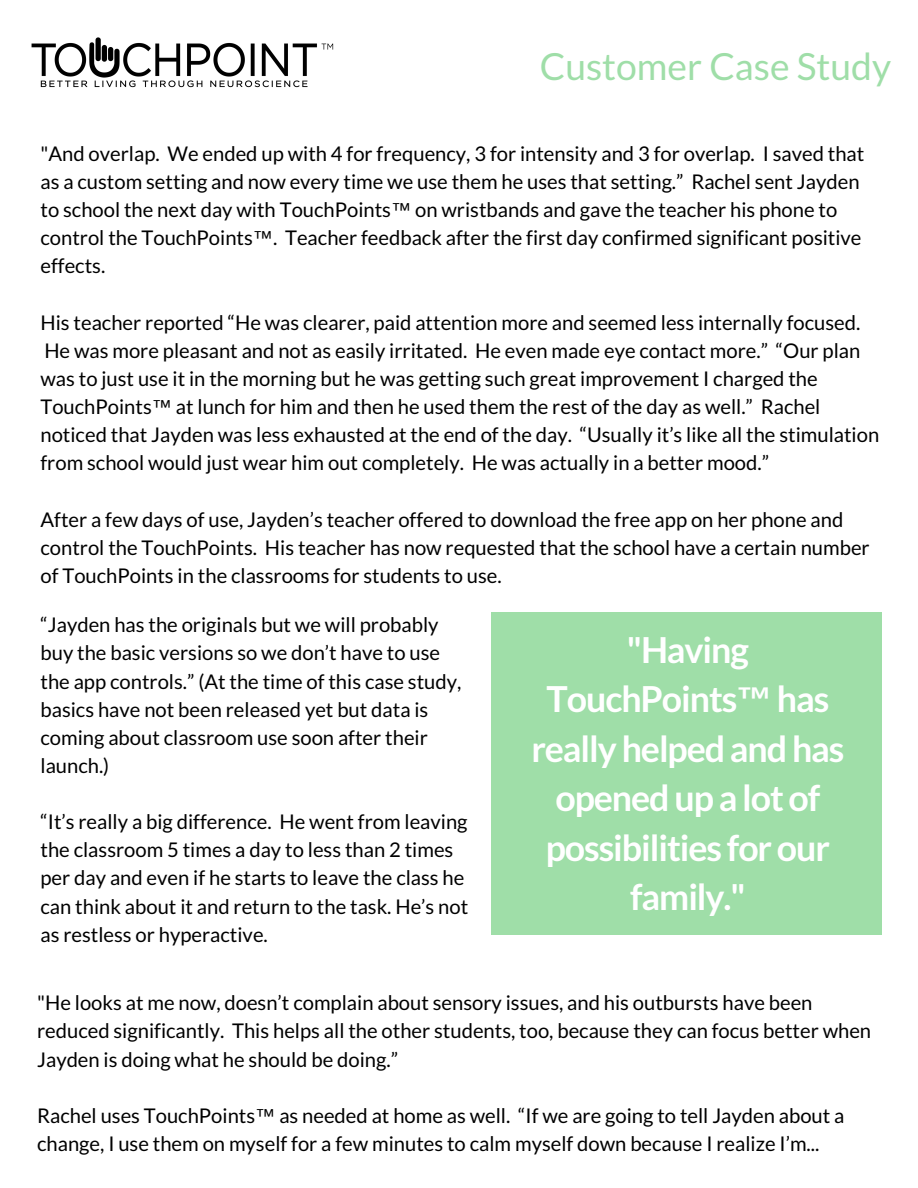
<style>
.page{position:relative;width:918px;height:1188px;background:#fff}
.page>*{position:absolute;margin:0;border:0;box-sizing:border-box;transform-origin:0 0}
.t1{font:37.35px "Lato";color:#9fdea8}
.t2{font:700 35.85px/49.5px "Lato";letter-spacing:-.03em;color:#fff;text-align:center}
.t3{font:20.25px/28.2px "Lato";color:#000}
.s1{font-family:"Liberation Sans"}
</style>
<div class="page">
<div style="left:492px;top:612px;width:390px;height:323px;background:#9fdea8"></div>
<img style="left:31px;top:37px;width:303px;height:51px">
<h1 class="t1" style="left:540px;top:43px;width:353px">Customer Case Study</h1>
<p class="t3" style="left:40px;top:139px;width:825px">"And overlap. We ended up with 4 for frequency, 3 for intensity and 3 for overlap. I saved that as a custom setting and now every time we use them he uses that setting.” Rachel sent Jayden to school the next day with TouchPoints<span class="s1">™</span> on wristbands and gave the teacher his phone to control the TouchPoints<span class="s1">™</span>. Teacher feedback after the first day confirmed significant positive effects.</p>
<p class="t3" style="left:40px;top:308px;width:840px">His teacher reported “He was clearer, paid attention more and seemed less internally focused.<br>He was more pleasant and not as easily irritated. He even made eye contact more.” “Our plan was to just use it in the morning but he was getting such great improvement I charged the TouchPoints<span class="s1">™</span> at lunch for him and then he used them the rest of the day as well.” Rachel noticed that Jayden was less exhausted at the end of the day. “Usually it’s like all the stimulation from school would just wear him out completely. He was actually in a better mood.”</p>
<p class="t3" style="left:40px;top:505px;width:831px">After a few days of use, Jayden’s teacher offered to download the free app on her phone and control the TouchPoints. His teacher has now requested that the school have a certain number of TouchPoints in the classrooms for students to use.</p>
<p class="t3" style="left:40px;top:610px;width:422px">“Jayden has the originals but we will probably buy the basic versions so we don’t have to use the app controls.” (At the time of this case study, basics have not been released yet but data is coming about classroom use soon after their launch.)</p>
<p class="t3" style="left:40px;top:807px;width:429px">“It’s really a big difference. He went from leaving the classroom 5 times a day to less than 2 times per day and even if he starts to leave the class he can think about it and return to the task. He’s not as restless or hyperactive.</p>
<h2 class="t2" style="left:531px;top:624px;width:315px">"Having<br>TouchPoints<span class="s1">™</span> has really helped and has opened up a lot of possibilities for our family."</h2>
<p class="t3" style="left:37px;top:988px;width:836px">"He looks at me now, doesn’t complain about sensory issues, and his outbursts have been reduced significantly. This helps all the other students, too, because they can focus better when<br>Jayden is doing what he should be doing.”</p>
<p class="t3" style="left:37px;top:1101px;width:809px">Rachel uses TouchPoints<span class="s1">™</span> as needed at home as well. “If we are going to tell Jayden about a change, I use them on myself for a few minutes to calm myself down because I realize I’m...</p>
</div>
